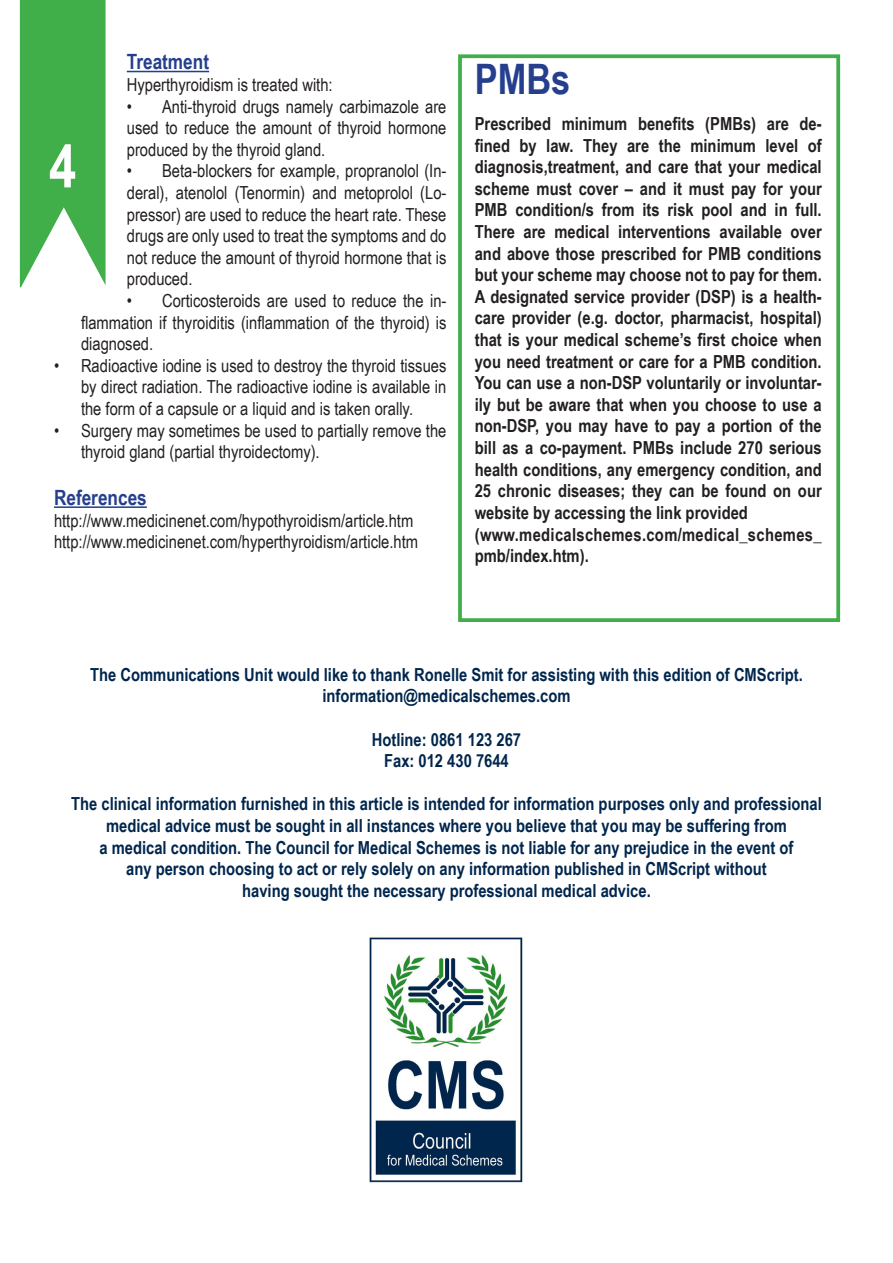
<style>
.page{position:relative;width:893px;height:1263px;background:#fff}
.page>*{position:absolute;margin:0;border:0;box-sizing:border-box;transform-origin:0 0}
.t1{font:700 60px "Arial Narrow";color:#fff}
.t2{font:700 42px "Arial Narrow";color:#253f8e}
.t3{font:700 21px "Arial Narrow";color:#253f8e}
.t4{font:18px/21.6px "Arial Narrow";color:#231f20;text-align:justify}
.t5{font:700 18px/21.6px "Arial Narrow";color:#231f20;text-align:justify}
.t6{font:700 18px/21.6px "Arial Narrow";color:#00264d;text-align:center}
.t7{font:700 18px/21.6px "Arial Narrow";letter-spacing:.02em;color:#231f20}
</style>
<div class="page">
<hr style="left:127px;top:71px;width:82px;height:1px;background:#253f8e">
<hr style="left:54px;top:506px;width:93px;height:2px;background:#253f8e">
<svg style="left:20px;top:0;width:86px;height:287px"></svg>
<div style="left:458px;top:54px;width:382px;height:568px;border:4px solid #40ae49"></div>
<img style="left:369px;top:937px;width:154px;height:246px">
<p class="t3" style="left:127px;top:46px;width:84px">Treatment</p>
<p class="t4" style="left:127px;top:73px;width:207px">Hyperthyroidism is treated with:</p>
<p class="t4" style="left:127px;top:95px;width:321px">• Anti-thyroid drugs namely carbimazole are used to reduce the amount of thyroid hormone produced by the thyroid gland.</p>
<p class="t4" style="left:127px;top:159px;width:321px">• Beta-blockers for example, propranolol (In&shy;deral), atenolol (Tenormin) and metoprolol (Lo&shy;pressor) are used to reduce the heart rate. These drugs are only used to treat the symptoms and do not reduce the amount of thyroid hormone that is produced.</p>
<p class="t4" style="left:81px;top:289px;width:367px;text-indent:46px">• Corticosteroids are used to reduce the in&shy;flammation if thyroiditis (inflammation of the thyroid) is diagnosed.</p>
<p class="t4" style="left:81px;top:354px;width:367px;text-indent:-27px">• Radioactive iodine is used to destroy the thyroid tissues by direct radiation. The radioactive iodine is available in the form of a capsule or a liquid and is taken orally.</p>
<p class="t4" style="left:81px;top:419px;width:367px;text-indent:-27px">• Surgery may sometimes be used to partially remove the thyroid gland (partial thyroidectomy).</p>
<p class="t3" style="left:54px;top:482px;width:94px">References</p>
<p class="t4" style="left:54px;top:509px;width:361px">http://www.medicinenet.com/hypothyroidism/article.htm</p>
<p class="t4" style="left:54px;top:530px;width:366px">http://www.medicinenet.com/hyperthyroidism/article.htm</p>
<p class="t1" style="left:49px;top:121px;width:29px">4</p>
<p class="t2" style="left:475px;top:48px;width:97px">PMBs</p>
<p class="t5" style="left:475px;top:112px;width:349px">Prescribed minimum benefits (PMBs) are de&shy;fined by law. They are the minimum level of diagnosis,treatment, and care that your medical scheme must cover – and it must pay for your PMB condition/s from its risk pool and in full.<br>There are medical interventions available over and above those prescribed for PMB conditions but your scheme may choose not to pay for them.<br>A designated service provider (DSP) is a health&shy;care provider (e.g. doctor, pharmacist, hospital) that is your medical scheme’s first choice when you need treatment or care for a PMB condition.<br>You can use a non-DSP voluntarily or involuntar&shy;ily but be aware that when you choose to use a non-DSP, you may have to pay a portion of the bill as a co-payment. PMBs include 270 serious health conditions, any emergency condition, and 25 chronic diseases; they can be found on our website by accessing the link provided</p>
<p class="t7" style="left:475px;top:522px;width:348px">(www.medicalschemes.com/medical_schemes_ pmb/index.htm).</p>
<p class="t6" style="left:90px;top:663px;width:714px">The Communications Unit would like to thank Ronelle Smit for assisting with this edition of CMScript.</p>
<p class="t6" style="left:322px;top:684px;width:250px">information@medicalschemes.com</p>
<p class="t6" style="left:372px;top:727px;width:151px">Hotline: 0861 123 267</p>
<p class="t6" style="left:384px;top:749px;width:126px">Fax: 012 430 7644</p>
<p class="t6" style="left:71px;top:792px;width:752px">The clinical information furnished in this article is intended for information purposes only and professional medical advice must be sought in all instances where you believe that you may be suffering from</p>
<p class="t6" style="left:99px;top:835px;width:695px">a medical condition. The Council for Medical Schemes is not liable for any prejudice in the event of</p>
<p class="t6" style="left:126px;top:857px;width:642px">any person choosing to act or rely solely on any information published in CMScript without</p>
<p class="t6" style="left:242px;top:879px;width:410px">having sought the necessary professional medical advice.</p>
</div>
